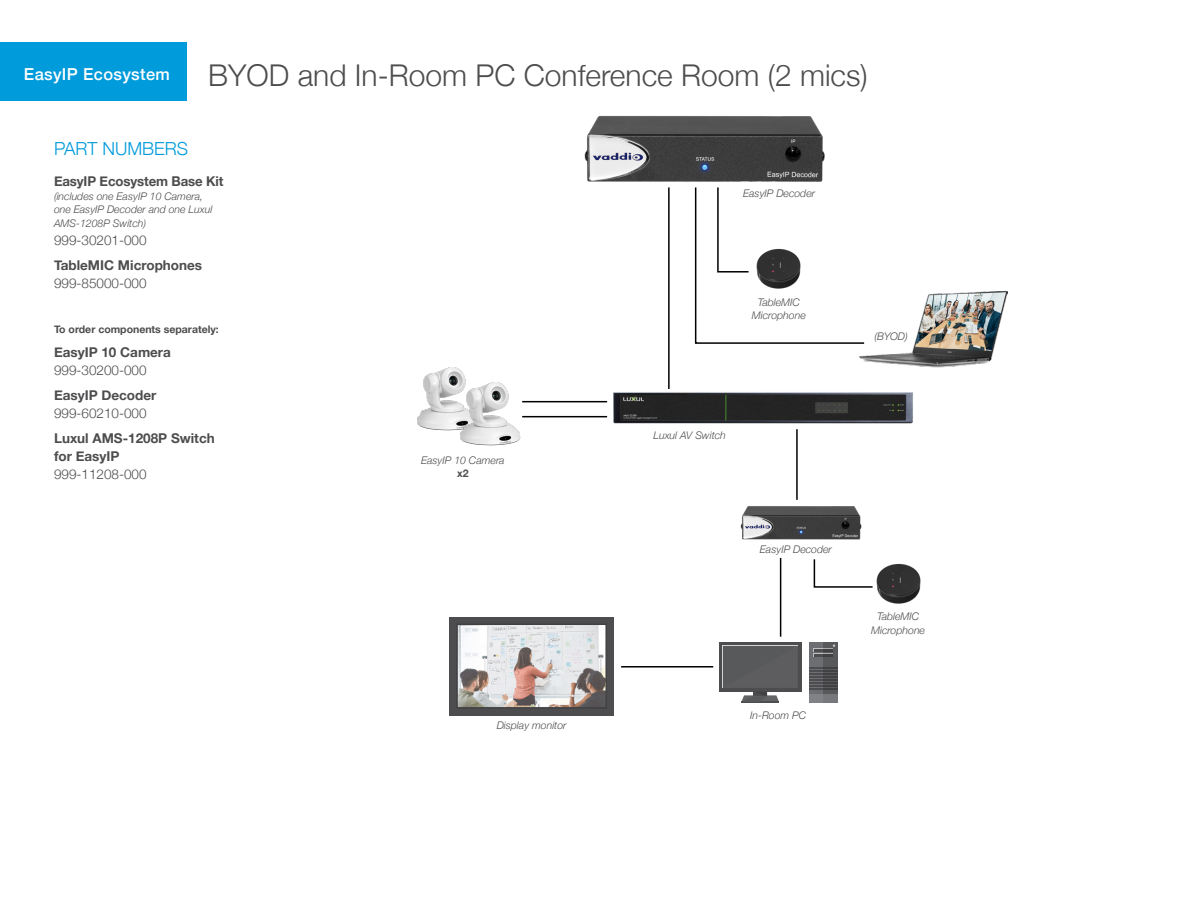
<style>
.page{position:relative;width:1188px;height:918px;background:#fff}
.page>*{position:absolute;margin:0;border:0;box-sizing:border-box;transform-origin:0 0}
.t1{font:300 30px "Helvetica Neue";color:#4d4d4f}
.t2{font:300 18px "Helvetica Neue";color:#009bdb}
.t3{font:500 16.5px "Helvetica Neue";letter-spacing:.02em;color:#fff}
.t4{font:700 13.5px/18px "Helvetica Neue";color:#4d4d4f}
.t5{font:300 13.5px "Helvetica Neue";color:#4d4d4f}
.t6{font:italic 300 10.5px/13.5px "Helvetica Neue";color:#4d4d4f;text-align:center}
.t7{font:700 10.5px "Helvetica Neue";color:#4d4d4f}
</style>
<div class="page">
<div style="left:0;top:42px;width:187px;height:59px;background:#009bdb"></div>
<img style="left:876px;top:563px;width:45px;height:41px">
<hr style="left:668px;top:187px;width:2px;height:202px;background:#000">
<hr style="left:621px;top:666px;width:92px;height:2px;background:#000">
<svg style="left:694px;top:191px;width:163px;height:153px"></svg>
<svg style="left:813px;top:559px;width:60px;height:29px"></svg>
<img style="left:857px;top:291px;width:150px;height:77px">
<hr style="left:522px;top:401px;width:85px;height:1px;background:#000">
<hr style="left:522px;top:416px;width:85px;height:1px;background:#000">
<img style="left:603px;top:387px;width:310px;height:37px">
<div style="left:719px;top:642px;width:83px;height:50px;background:linear-gradient(to right,#4d4d4f,#4d4d4f)"></div>
<svg style="left:722px;top:646px;width:76px;height:42px"></svg>
<hr style="left:741px;top:702px;width:38px;height:1px;background:#4d4d4f">
<svg style="left:723px;top:646px;width:74px;height:56px;background:#6b6b6e"></svg>
<div style="left:809px;top:642px;width:29px;height:61px;background:#6d6e71"></div>
<div style="left:823px;top:642px;width:15px;height:61px;background:#58595b"></div>
<hr style="left:809px;top:667px;width:29px;height:2px;background:#4d4d4f">
<hr style="left:809px;top:670px;width:29px;height:2px;background:#4d4d4f">
<hr style="left:809px;top:673px;width:29px;height:2px;background:#4d4d4f">
<hr style="left:809px;top:679px;width:29px;height:2px;background:#4d4d4f">
<hr style="left:809px;top:676px;width:29px;height:2px;background:#4d4d4f">
<hr style="left:809px;top:682px;width:29px;height:2px;background:#4d4d4f">
<hr style="left:809px;top:685px;width:29px;height:2px;background:#4d4d4f">
<hr style="left:809px;top:688px;width:29px;height:2px;background:#4d4d4f">
<svg style="left:823px;top:667px;width:15px;height:23px"></svg>
<div style="left:809px;top:695px;width:29px;height:8px;background:#808285"></div>
<div style="left:823px;top:695px;width:15px;height:8px;background:#77787b"></div>
<hr style="left:814px;top:654px;width:19px;height:3px;background:#4d4d4f">
<hr style="left:814px;top:649px;width:19px;height:3px;background:#4d4d4f">
<svg style="left:823px;top:644px;width:12px;height:13px"></svg>
<hr style="left:780px;top:558px;width:1px;height:79px;background:#000">
<hr style="left:796px;top:429px;width:2px;height:71px;background:#000">
<img style="left:417px;top:367px;width:49px;height:64px">
<img style="left:456px;top:379px;width:68px;height:67px">
<img style="left:584px;top:115px;width:241px;height:76px">
<img style="left:740px;top:506px;width:122px;height:34px">
<div style="left:449px;top:617px;width:165px;height:98px;background:#4d4d4f"></div>
<img style="left:459px;top:627px;width:145px;height:79px">
<div style="left:456px;top:624px;width:151px;height:85px;border:2px solid #414042"></div>
<h3 class="t3" style="left:24px;top:61px;width:147px">EasyIP Ecosystem</h3>
<h1 class="t1" style="left:208px;top:51px;width:661px">BYOD and In-Room PC Conference Room (2 mics)</h1>
<h2 class="t2" style="left:54px;top:134px;width:136px">PART NUMBERS</h2>
<p class="t4" style="left:54px;top:173px;width:171px">EasyIP Ecosystem Base Kit</p>
<p class="t6" style="left:54px;top:189px;width:160px;text-align:left">(includes one EasyIP 10 Camera, one EasyIP Decoder and one Luxul<br>AMS-1208P Switch)</p>
<p class="t5" style="left:54px;top:229px;width:94px">999-30201-000</p>
<p class="t4" style="left:54px;top:256px;width:150px">TableMIC Microphones</p>
<p class="t5" style="left:54px;top:272px;width:94px">999-85000-000</p>
<p class="t7" style="left:54px;top:321px;width:166px">To order components separately:</p>
<p class="t4" style="left:54px;top:344px;width:118px">EasyIP 10 Camera</p>
<p class="t5" style="left:54px;top:360px;width:94px">999-30200-000</p>
<p class="t4" style="left:54px;top:387px;width:104px">EasyIP Decoder</p>
<p class="t5" style="left:54px;top:402px;width:94px">999-60210-000</p>
<p class="t4" style="left:54px;top:429px;width:162px">Luxul AMS-1208P Switch for EasyIP</p>
<p class="t5" style="left:54px;top:463px;width:94px">999-11208-000</p>
<p class="t6" style="left:421px;top:453px;width:85px">EasyIP 10 Camera</p>
<p class="t7" style="left:457px;top:465px;width:13px">x2</p>
<p class="t6" style="left:743px;top:186px;width:73px">EasyIP Decoder</p>
<p class="t6" style="left:752px;top:295px;width:55px">TableMIC<br>Microphone</p>
<p class="t6" style="left:654px;top:428px;width:74px">Luxul AV Switch</p>
<p class="t6" style="left:874px;top:329px;width:35px">(BYOD)</p>
<p class="t6" style="left:760px;top:542px;width:73px">EasyIP Decoder</p>
<p class="t6" style="left:497px;top:718px;width:71px">Display monitor</p>
<p class="t6" style="left:750px;top:708px;width:58px">In-Room PC</p>
<p class="t6" style="left:871px;top:609px;width:55px">TableMIC<br>Microphone</p>
</div>
